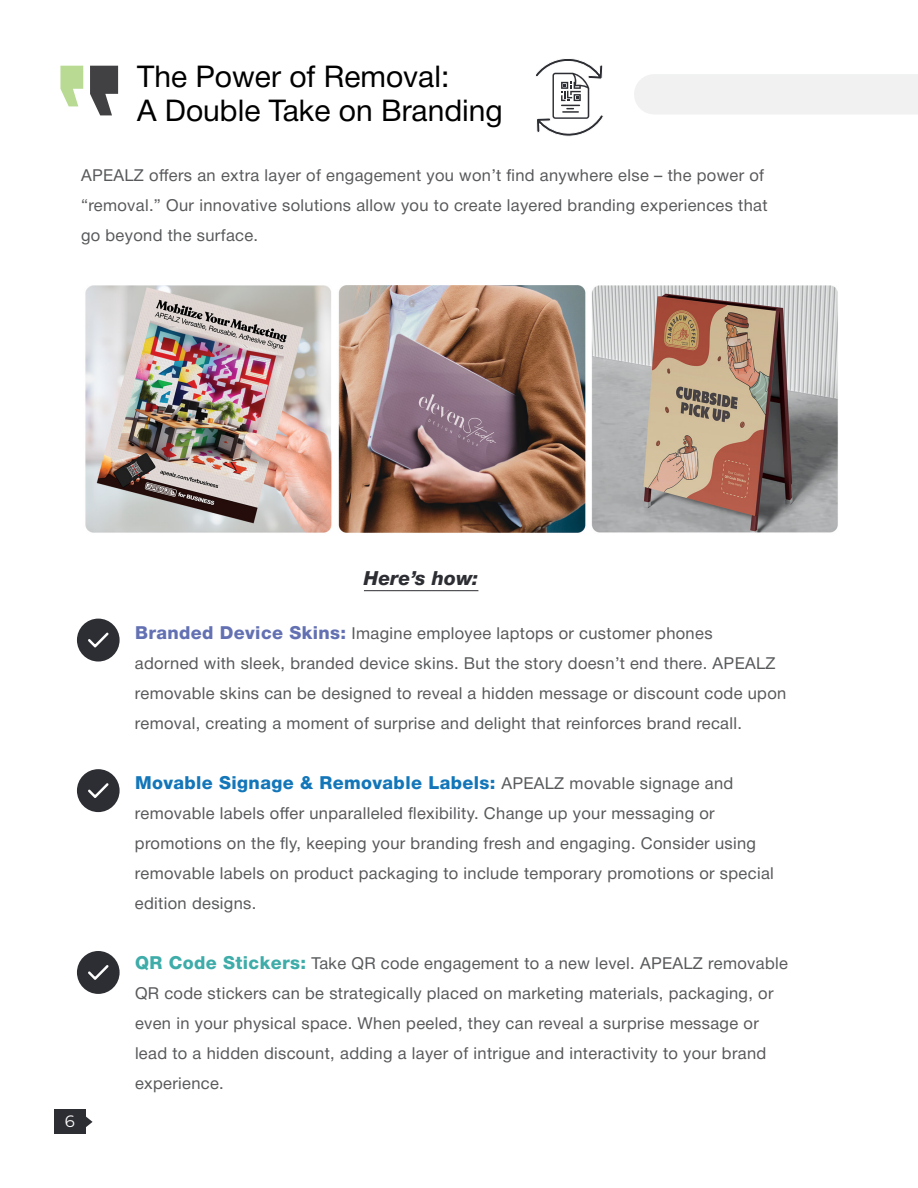
<style>
.page{position:relative;width:918px;height:1188px;background:#fff}
.page>*{position:absolute;margin:0;border:0;box-sizing:border-box;transform-origin:0 0}
.t1{font:30px/34.2px "Helvetica Neue";color:#000}
.t2{font:italic 800 19.5px "Helvetica Neue";color:#2d2e33}
.t3{font:800 18px "Helvetica Neue";letter-spacing:.02em;color:#1276b9}
.t4{font:16.5px/30px "Helvetica Neue";letter-spacing:.02em;color:#58595b}
.t5{font:16.5px "Montserrat";color:#fff}
.s1{font-weight:800;font-size:18px;color:#6371b3}
.s2{font-weight:400;font-size:16.5px;color:#58595b}
.s3{font-weight:800;font-size:18px;color:#3eaca9}
</style>
<div class="page">
<div style="left:54px;top:1110px;width:32px;height:24px;background:#2d2e33"></div>
<svg style="left:86px;top:1116px;width:7px;height:11px"></svg>
<hr style="left:364px;top:590px;width:114px;height:1px;background:#2d2e33">
<svg style="left:90px;top:66px;width:28px;height:49px"></svg>
<svg style="left:60px;top:66px;width:23px;height:40px"></svg>
<div style="left:77px;top:951px;width:43px;height:43px;background:#2d2e33;border-radius:50%"></div>
<svg style="left:88px;top:965px;width:21px;height:15px"></svg>
<div style="left:77px;top:619px;width:43px;height:43px;background:#2d2e33;border-radius:50%"></div>
<svg style="left:88px;top:633px;width:21px;height:14px"></svg>
<div style="left:77px;top:769px;width:43px;height:43px;background:#2d2e33;border-radius:50%"></div>
<svg style="left:88px;top:783px;width:21px;height:15px"></svg>
<svg style="left:536px;top:58px;width:68px;height:79px"></svg>
<div style="left:654px;top:74px;width:264px;height:41px;background:#f1f1f1"></div>
<img style="left:85px;top:285px;width:753px;height:248px">
<h1 class="t1" style="left:137px;top:61px;width:367px">The Power of Removal:<br>A Double Take on Branding</h1>
<p class="t4" style="left:81px;top:161px;width:688px">APEALZ offers an extra layer of engagement you won’t find anywhere else – the power of “removal.” Our innovative solutions allow you to create layered branding experiences that go beyond the surface.</p>
<p class="t2" style="left:364px;top:563px;width:116px">Here’s how:</p>
<p class="t4" style="left:135px;top:619px;width:653px"><span class="s1">Branded Device Skins:</span> Imagine employee laptops or customer phones<br>adorned with sleek, branded device skins. But the story doesn’t end there. APEALZ removable skins can be designed to reveal a hidden message or discount code upon removal, creating a moment of surprise and delight that reinforces brand recall.</p>
<p class="t3" style="left:135px;top:768px;width:600px">Movable Signage &amp; Removable Labels: <span class="s2">APEALZ movable signage and</span></p>
<p class="t4" style="left:135px;top:799px;width:640px">removable labels offer unparalleled flexibility. Change up your messaging or promotions on the fly, keeping your branding fresh and engaging. Consider using removable labels on product packaging to include temporary promotions or special edition designs.</p>
<p class="t5" style="left:65px;top:1109px;width:12px">6</p>
<p class="t4" style="left:135px;top:949px;width:654px"><span class="s3">QR Code Stickers:</span> Take QR code engagement to a new level. APEALZ removable QR code stickers can be strategically placed on marketing materials, packaging, or even in your physical space. When peeled, they can reveal a surprise message or lead to a hidden discount, adding a layer of intrigue and interactivity to your brand experience.</p>
</div>
